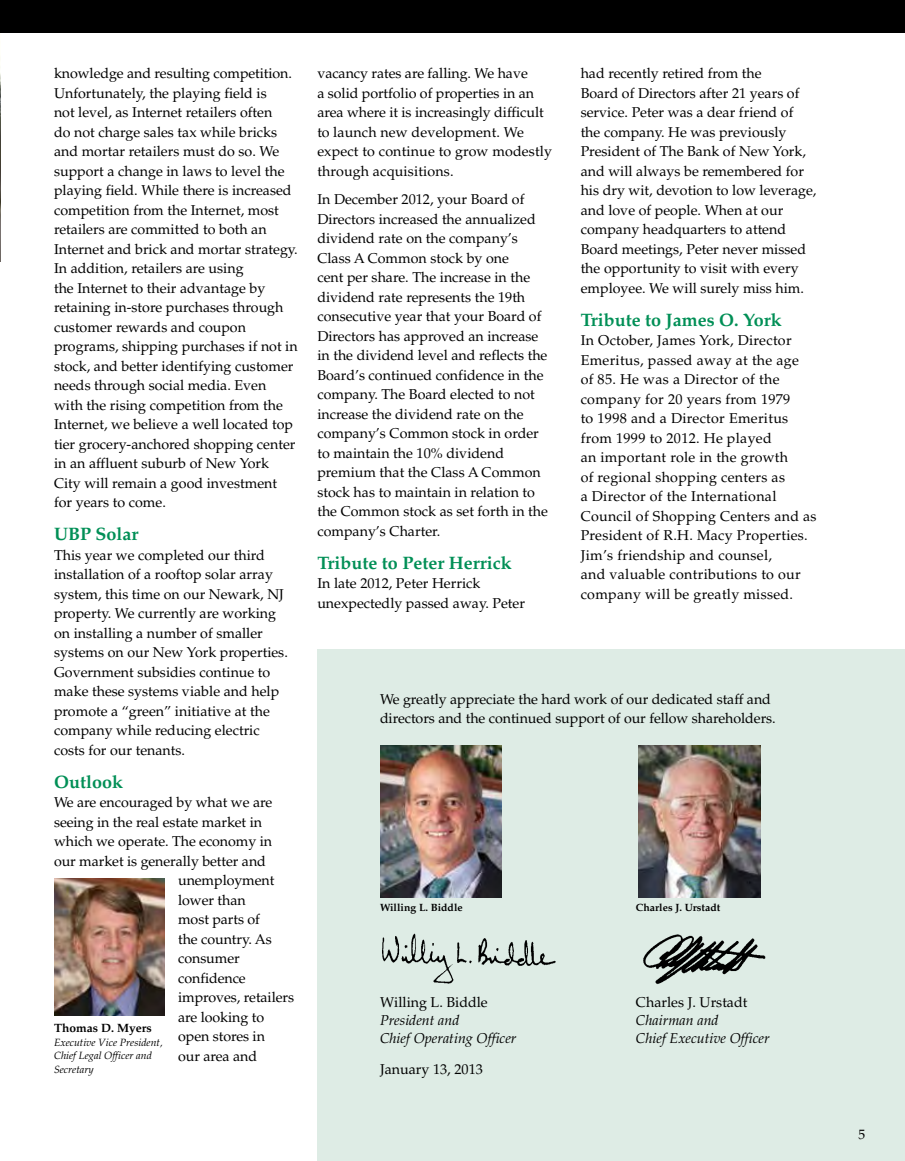
<style>
.page{position:relative;width:905px;height:1161px;background:#fff}
.page>*{position:absolute;margin:0;border:0;box-sizing:border-box;transform-origin:0 0}
.t1{font:700 18px "Palatino";color:#008f56}
.t2{font:14.25px/19.5px "Palatino";color:#000}
.t3{font:14.25px/19.5px "Palatino";letter-spacing:.02em;color:#000}
.t4{font:italic 14.25px/18px "Palatino";color:#000}
.t5{font:13.5px "Palatino";color:#000}
.t6{font:700 12px "Palatino";color:#000}
.t7{font:italic 10.5px/13.5px "Palatino";color:#000}
.t8{font:700 10.5px "Palatino";color:#000}
</style>
<div class="page">
<div style="left:317px;top:650px;width:587px;height:511px;background:#deece5"></div>
<img style="left:0;top:0;width:1px;height:261px">
<div style="left:1px;top:0;width:903px;height:33px;background:#000"></div>
<img style="left:380px;top:746px;width:121px;height:151px">
<img style="left:382px;top:933px;width:174px;height:51px">
<img style="left:639px;top:746px;width:121px;height:151px">
<img style="left:643px;top:934px;width:123px;height:50px">
<img style="left:54px;top:878px;width:110px;height:138px">
<p class="t2" style="left:54px;top:64px;width:245px">knowledge and resulting competition.<br>Unfortunately, the playing field is<br>not level, as Internet retailers often<br>do not charge sales tax while bricks and mortar retailers must do so. We support a change in laws to level the playing field. While there is increased competition from the Internet, most retailers are committed to both an Internet and brick and mortar strategy.<br>In addition, retailers are using<br>the Internet to their advantage by retaining in-store purchases through customer rewards and coupon programs, shipping purchases if not in stock, and better identifying customer needs through social media. Even with the rising competition from the Internet, we believe a well located top tier grocery-anchored shopping center in an affluent suburb of New York City will remain a good investment for years to come.</p>
<p class="t1" style="left:54px;top:524px;width:86px">UBP Solar</p>
<p class="t2" style="left:54px;top:546px;width:235px">This year we completed our third installation of a rooftop solar array system, this time on our Newark, NJ property. We currently are working on installing a number of smaller systems on our New York properties.<br>Government subsidies continue to make these systems viable and help promote a “green” initiative at the company while reducing electric costs for our tenants.</p>
<p class="t1" style="left:54px;top:771px;width:70px">Outlook</p>
<p class="t2" style="left:54px;top:793px;width:220px">We are encouraged by what we are</p>
<p class="t2" style="left:54px;top:813px;width:209px">seeing in the real estate market in</p>
<p class="t2" style="left:54px;top:832px;width:220px">which we operate. The economy in</p>
<p class="t2" style="left:54px;top:852px;width:213px">our market is generally better and</p>
<p class="t2" style="left:178px;top:871px;width:98px">unemployment</p>
<p class="t2" style="left:178px;top:891px;width:69px">lower than</p>
<p class="t2" style="left:178px;top:910px;width:83px">most parts of</p>
<p class="t2" style="left:178px;top:930px;width:95px">the country. As</p>
<p class="t2" style="left:178px;top:949px;width:63px">consumer</p>
<p class="t2" style="left:178px;top:969px;width:69px">confidence</p>
<p class="t2" style="left:178px;top:988px;width:117px">improves, retailers</p>
<p class="t2" style="left:178px;top:1008px;width:87px">are looking to</p>
<p class="t2" style="left:178px;top:1027px;width:88px">open stores in</p>
<p class="t2" style="left:178px;top:1047px;width:80px">our area and</p>
<p class="t6" style="left:54px;top:1021px;width:99px">Thomas D. Myers</p>
<p class="t7" style="left:54px;top:1036px;width:110px">Executive Vice President,<br>Chief Legal Officer and<br>Secretary</p>
<p class="t2" style="left:317px;top:64px;width:236px">vacancy rates are falling. We have<br>a solid portfolio of properties in an area where it is increasingly difficult to launch new development. We expect to continue to grow modestly through acquisitions.</p>
<p class="t2" style="left:317px;top:190px;width:232px">In December 2012, your Board of<br>Directors increased the annualized dividend rate on the company’s<br>Class A Common stock by one<br>cent per share. The increase in the dividend rate represents the 19th consecutive year that your Board of<br>Directors has approved an increase in the dividend level and reflects the<br>Board’s continued confidence in the company. The Board elected to not increase the dividend rate on the company’s Common stock in order to maintain the 10% dividend premium that the Class A Common stock has to maintain in relation to the Common stock as set forth in the company’s Charter.</p>
<p class="t1" style="left:317px;top:552px;width:196px">Tribute to Peter Herrick</p>
<p class="t2" style="left:317px;top:574px;width:209px">In late 2012, Peter Herrick unexpectedly passed away. Peter</p>
<p class="t2" style="left:580px;top:64px;width:237px">had recently retired from the<br>Board of Directors after 21 years of service. Peter was a dear friend of the company. He was previously President of The Bank of New York, and will always be remembered for his dry wit, devotion to low leverage, and love of people. When at our company headquarters to attend Board meetings, Peter never missed the opportunity to visit with every employee. We will surely miss him.</p>
<p class="t1" style="left:580px;top:309px;width:203px">Tribute to James O. York</p>
<p class="t3" style="left:580px;top:331px;width:237px">In October, James York, Director<br>Emeritus, passed away at the age<br>of 85. He was a Director of the company for 20 years from 1979<br>to 1998 and a Director Emeritus from 1999 to 2012. He played<br>an important role in the growth<br>of regional shopping centers as<br>a Director of the International<br>Council of Shopping Centers and as<br>President of R.H. Macy Properties.<br>Jim’s friendship and counsel,<br>and valuable contributions to our company will be greatly missed.</p>
<p class="t2" style="left:380px;top:689px;width:397px">We greatly appreciate the hard work of our dedicated staff and directors and the continued support of our fellow shareholders.</p>
<p class="t8" style="left:380px;top:901px;width:84px">Willing L. Biddle</p>
<p class="t2" style="left:380px;top:993px;width:109px">Willing L. Biddle</p>
<p class="t4" style="left:380px;top:1011px;width:138px">President and<br>Chief Operating Officer</p>
<p class="t2" style="left:380px;top:1059px;width:104px">January 13, 2013</p>
<p class="t8" style="left:636px;top:901px;width:86px">Charles J. Urstadt</p>
<p class="t2" style="left:636px;top:993px;width:113px">Charles J. Urstadt</p>
<p class="t4" style="left:636px;top:1011px;width:135px">Chairman and<br>Chief Executive Officer</p>
<p class="t5" style="left:858px;top:1126px;width:8px">5</p>
</div>
